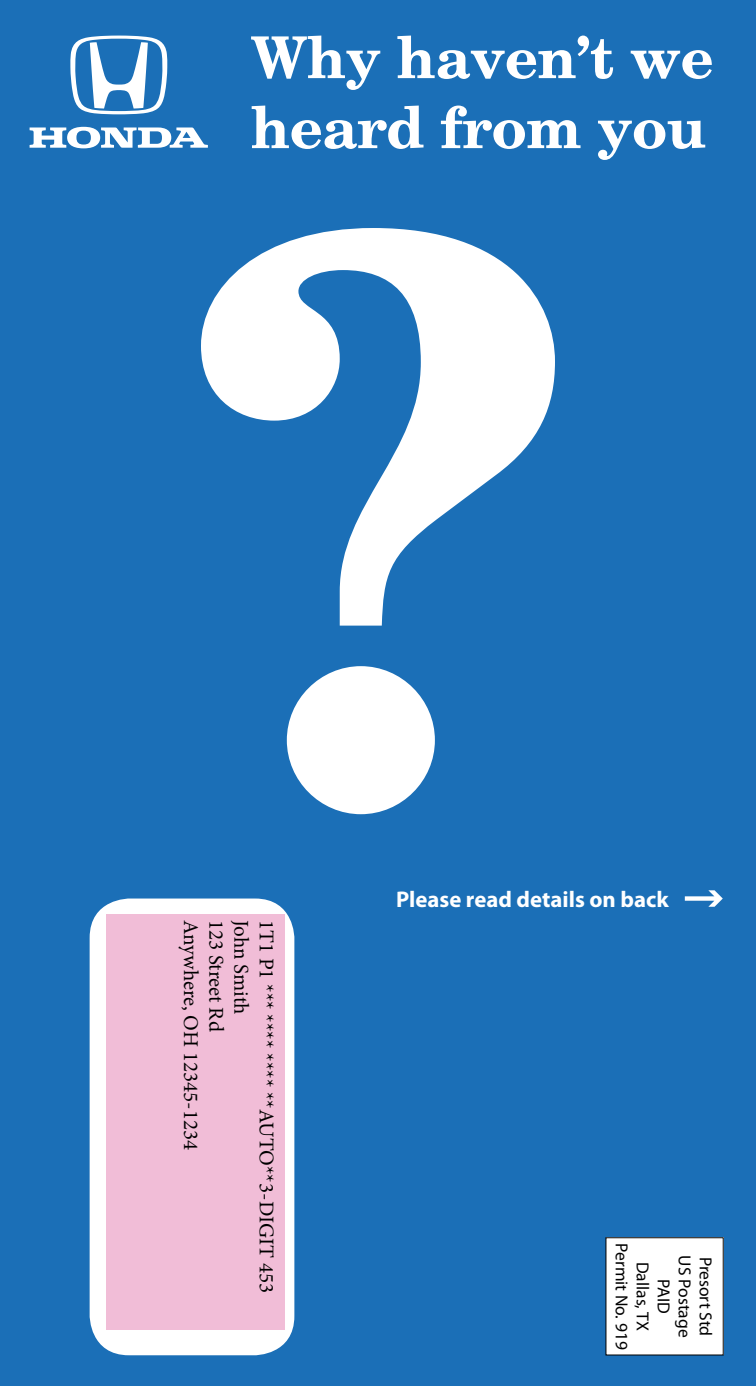
<style>
.page{position:relative;width:756px;height:1386px;background:#1b6fb7}
.page>*{position:absolute;margin:0;border:0;box-sizing:border-box;transform-origin:0 0}
.t1{font:700 779.62px "New Century Schlbk LT Std";color:#fff}
.t2{font:700 57.75px/70px "New Century Schlbk LT Std";letter-spacing:-.01em;color:#fff}
.t3{font:700 22.75px "Myriad Pro";color:#fff}
.t4{font:21px "Minion Pro";color:#000}
.t5{font:17.5px/21px "Myriad Pro";color:#000;text-align:center}
</style>
<div class="page">
<div style="left:90px;top:899px;width:204px;height:456px;background:#fff;border-radius:39px"></div>
<svg style="left:685px;top:890px;width:38px;height:17px"></svg>
<svg style="left:30px;top:127px;width:178px;height:21px"></svg>
<svg style="left:70px;top:36px;width:97px;height:78px"></svg>
<div style="left:106px;top:914px;width:179px;height:415px;background:#f1bdd7"></div>
<div style="left:606px;top:1238px;width:117px;height:117px;background:#fff"></div>
<h2 class="t2" style="left:251px;top:22px;width:464px">Why haven’t we heard from you</h2>
<h1 class="t1" style="left:183px;top:32px;width:391px">?</h1>
<p class="t4" style="left:205px;top:920px;width:232px;rotate:90deg">Anywhere, OH 12345-1234</p>
<p class="t4" style="left:230px;top:920px;width:114px;rotate:90deg">123 Street Rd</p>
<p class="t4" style="left:255px;top:920px;width:96px;rotate:90deg">John Smith</p>
<p class="t4" style="left:281px;top:920px;width:375px;rotate:90deg">1T1 P1 *** **** **** **AUTO**3-DIGIT 453</p>
<p class="t3" style="left:396px;top:887px;width:274px">Please read details on back</p>
<p class="t5" style="left:674px;top:1243px;width:108px;rotate:90deg">PAID<br>Dallas, TX<br>Permit No. 919</p>
<p class="t5" style="left:695px;top:1255px;width:83px;rotate:90deg">US Postage</p>
<p class="t5" style="left:716px;top:1257px;width:81px;rotate:90deg">Presort Std</p>
</div>
